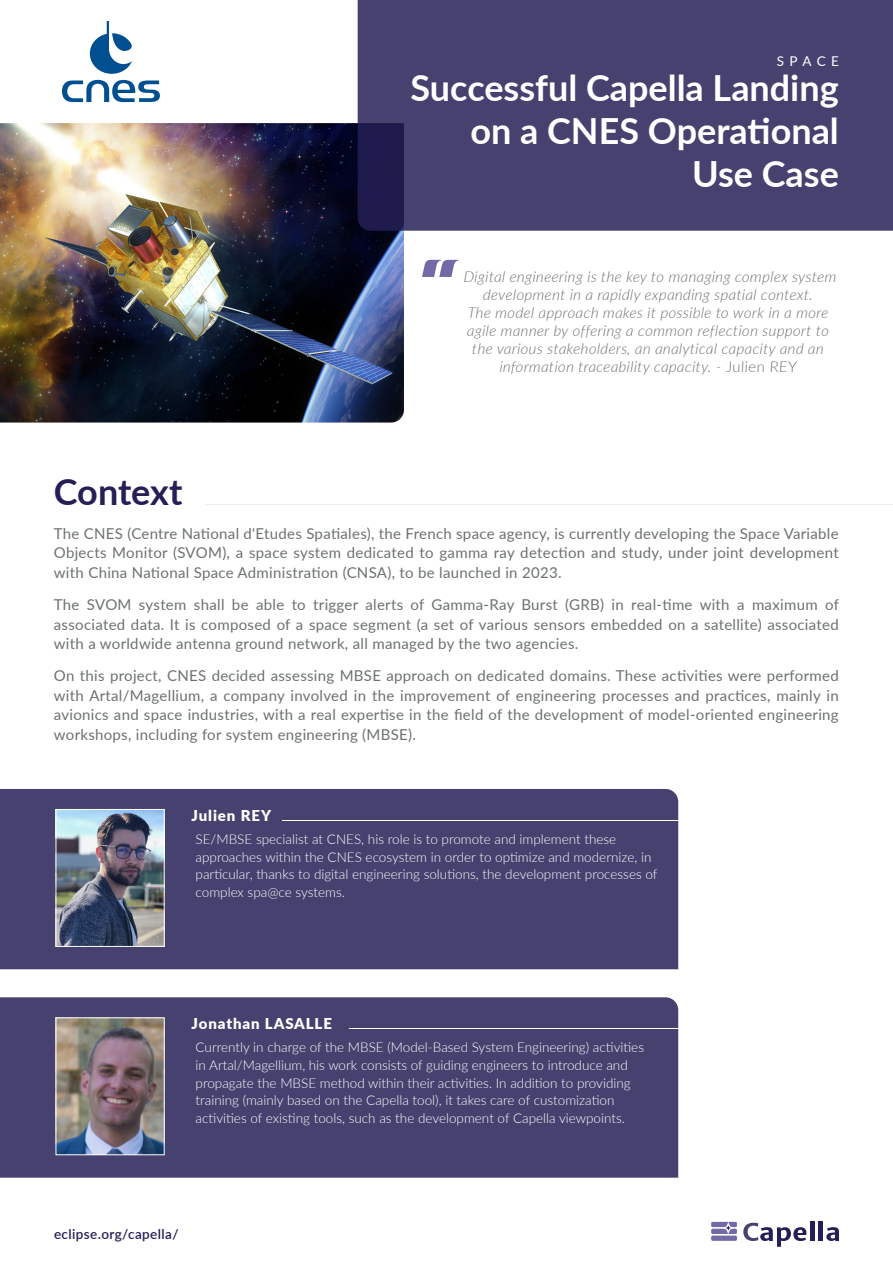
<style>
.page{position:relative;width:893px;height:1263px;background:#fff}
.page>*{position:absolute;margin:0;border:0;box-sizing:border-box;transform-origin:0 0}
.t1{font:700 36px/43.2px "Lato";color:#fff;text-align:right}
.t2{font:700 36px "Lato";letter-spacing:-.005em;color:#251f56}
.Main_Paragraphe{font:15px/19.5px "Lato";letter-spacing:.02em;color:#6c7172;text-align:justify}
.Testimony{font:italic 300 15px/18px "Lato";letter-spacing:.025em;color:#706f6f;text-align:center}
.Profile_Section{font:900 15px "Lato";letter-spacing:.06em;color:#fff}
.Profile_Section-2{font:300 13.5px/17.5px "Lato";color:#fff}
.Main_Paragraphe-2{font:600 13.5px "Lato";letter-spacing:.03em;color:#241e54}
.t3{font:13.5px "Lato";letter-spacing:.39em;color:#fff}
.s1{font-style:normal}
</style>
<div class="page">
<div style="left:0;top:789px;width:678px;height:180px;background:#46416f"></div>
<img style="left:0;top:123px;width:404px;height:300px">
<div style="left:358px;top:0;width:535px;height:231px;background:#46416f"></div>
<div style="left:711px;top:1235px;width:26px;height:6px;background:#726aa6"></div>
<svg style="left:743px;top:1223px;width:63px;height:24px"></svg>
<hr style="left:810px;top:1221px;width:4px;height:20px;background:#251f56">
<hr style="left:819px;top:1221px;width:4px;height:20px;background:#251f56">
<svg style="left:826px;top:1227px;width:13px;height:14px"></svg>
<svg style="left:711px;top:1222px;width:26px;height:12px"></svg>
<svg style="left:422px;top:260px;width:37px;height:17px"></svg>
<hr style="left:206px;top:504px;width:687px;height:1px;background:#f0edee">
<img style="left:58px;top:811px;width:105px;height:134px">
<div style="left:56px;top:809px;width:109px;height:138px;border:1px solid #fff"></div>
<svg style="left:62px;top:80px;width:98px;height:22px"></svg>
<svg style="left:90px;top:21px;width:42px;height:53px"></svg>
<hr style="left:282px;top:820px;width:397px;height:1px;background:#fff">
<div style="left:0;top:997px;width:678px;height:181px;background:#46416f"></div>
<img style="left:58px;top:1019px;width:105px;height:134px">
<div style="left:56px;top:1017px;width:109px;height:138px;border:1px solid #fff"></div>
<hr style="left:349px;top:1028px;width:331px;height:1px;background:#fff">
<p class="t3" style="left:777px;top:51px;width:64px">SPACE</p>
<p class="t1" style="left:411px;top:64px;width:430px">Successful Capella Landing on a CNES Operational<br>Use Case</p>
<p class="t2" style="left:54px;top:466px;width:130px">Context</p>
<p class="Testimony" style="left:463px;top:267px;width:375px">Digital engineering is the key to managing complex system development in a rapidly expanding spatial context.<br>The model approach makes it possible to work in a more agile manner by offering a common reflection support to the various stakeholders, an analytical capacity and an information traceability capacity. - <span class="s1">Julien REY</span></p>
<p class="Main_Paragraphe" style="left:54px;top:523px;width:786px">The CNES (Centre National d'Etudes Spatiales), the French space agency, is currently developing the Space Variable Objects Monitor (SVOM), a space system dedicated to gamma ray detection and study, under joint development with China National Space Administration (CNSA), to be launched in 2023.</p>
<p class="Main_Paragraphe" style="left:54px;top:594px;width:787px">The SVOM system shall be able to trigger alerts of Gamma-Ray Burst (GRB) in real-time with a maximum of associated data. It is composed of a space segment (a set of various sensors embedded on a satellite) associated with a worldwide antenna ground network, all managed by the two agencies.</p>
<p class="Main_Paragraphe" style="left:54px;top:665px;width:786px">On this project, CNES decided assessing MBSE approach on dedicated domains. These activities were performed with Artal/Magellium, a company involved in the improvement of engineering processes and practices, mainly in avionics and space industries, with a real expertise in the field of the development of model-oriented engineering workshops, including for system engineering (MBSE).</p>
<p class="Profile_Section" style="left:192px;top:804px;width:81px">Julien REY</p>
<p class="Profile_Section-2" style="left:196px;top:830px;width:463px">SE/MBSE specialist at CNES, his role is to promote and implement these approaches within the CNES ecosystem in order to optimize and modernize, in particular, thanks to digital engineering solutions, the development processes of complex spa@ce systems.</p>
<p class="Profile_Section" style="left:192px;top:1012px;width:142px">Jonathan LASALLE</p>
<p class="Profile_Section-2" style="left:196px;top:1038px;width:450px">Currently in charge of the MBSE (Model-Based System Engineering) activities in Artal/Magellium, his work consists of guiding engineers to introduce and propagate the MBSE method within their activities. In addition to providing training (mainly based on the Capella tool), it takes care of customization activities of existing tools, such as the development of Capella viewpoints.</p>
<p class="Main_Paragraphe-2" style="left:54px;top:1224px;width:126px">eclipse.org/capella/</p>
</div>
